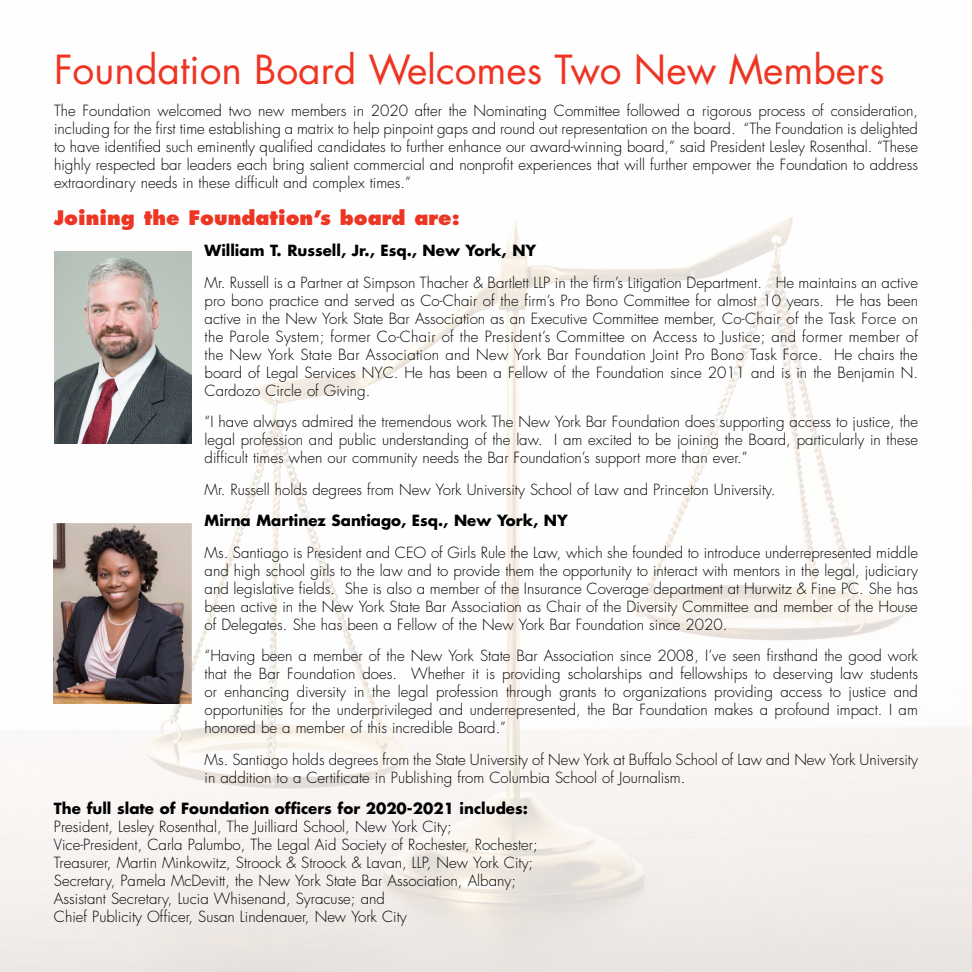
<style>
.page{position:relative;width:972px;height:972px;background:#fff}
.page>*{position:absolute;margin:0;border:0;box-sizing:border-box;transform-origin:0 0}
.t1{font:39px "Futura";color:#ee3524}
.t2{font:800 19.5px "Futura";color:#ee3524}
.t3{font:300 15px/18px "Futura";color:#000;text-align:justify}
.t4{font:700 15px "Futura";color:#000}
</style>
<div class="page">
<img style="left:0;top:217px;width:972px;height:755px">
<img style="left:54px;top:252px;width:137px;height:192px">
<img style="left:54px;top:524px;width:137px;height:180px">
<h1 class="t1" style="left:54px;top:45px;width:832px">Foundation Board Welcomes Two New Members</h1>
<p class="t3" style="left:54px;top:102px;width:866px">The Foundation welcomed two new members in 2020 after the Nominating Committee followed a rigorous process of consideration, including for the first time establishing a matrix to help pinpoint gaps and round out representation on the board. “The Foundation is delighted to have identified such eminently qualified candidates to further enhance our award-winning board,” said President Lesley Rosenthal. “These highly respected bar leaders each bring salient commercial and nonprofit experiences that will further empower the Foundation to address extraordinary needs in these difficult and complex times.”</p>
<h2 class="t2" style="left:54px;top:205px;width:407px">Joining the Foundation’s board are:</h2>
<p class="t4" style="left:205px;top:240px;width:333px">William T. Russell, Jr., Esq., New York, NY</p>
<p class="t3" style="left:205px;top:273px;width:715px">Mr. Russell is a Partner at Simpson Thacher &amp; Bartlett LLP in the firm’s Litigation Department. He maintains an active pro bono practice and served as Co-Chair of the firm’s Pro Bono Committee for almost 10 years. He has been active in the New York State Bar Association as an Executive Committee member, Co-Chair of the Task Force on the Parole System; former Co-Chair of the President’s Committee on Access to Justice; and former member of the New York State Bar Association and New York Bar Foundation Joint Pro Bono Task Force. He chairs the board of Legal Services NYC. He has been a Fellow of the Foundation since 2011 and is in the Benjamin N.<br>Cardozo Circle of Giving.</p>
<p class="t3" style="left:205px;top:413px;width:715px">“I have always admired the tremendous work The New York Bar Foundation does supporting access to justice, the legal profession and public understanding of the law. I am excited to be joining the Board, particularly in these difficult times when our community needs the Bar Foundation’s support more than ever.”</p>
<p class="t3" style="left:205px;top:480px;width:572px">Mr. Russell holds degrees from New York University School of Law and Princeton University.</p>
<p class="t4" style="left:205px;top:510px;width:365px">Mirna Martinez Santiago, Esq., New York, NY</p>
<p class="t3" style="left:205px;top:543px;width:715px">Ms. Santiago is President and CEO of Girls Rule the Law, which she founded to introduce underrepresented middle and high school girls to the law and to provide them the opportunity to interact with mentors in the legal, judiciary and legislative fields. She is also a member of the Insurance Coverage department at Hurwitz &amp; Fine PC. She has been active in the New York State Bar Association as Chair of the Diversity Committee and member of the House of Delegates. She has been a Fellow of the New York Bar Foundation since 2020.</p>
<p class="t3" style="left:205px;top:647px;width:715px">“Having been a member of the New York State Bar Association since 2008, I’ve seen firsthand the good work that the Bar Foundation does. Whether it is providing scholarships and fellowships to deserving law students or enhancing diversity in the legal profession through grants to organizations providing access to justice and opportunities for the underprivileged and underrepresented, the Bar Foundation makes a profound impact. I am honored be a member of this incredible Board.”</p>
<p class="t3" style="left:205px;top:750px;width:715px">Ms. Santiago holds degrees from the State University of New York at Buffalo School of Law and New York University in addition to a Certificate in Publishing from Columbia School of Journalism.</p>
<p class="t4" style="left:54px;top:798px;width:475px">The full slate of Foundation officers for 2020-2021 includes:</p>
<p class="t3" style="left:54px;top:818px;width:485px;text-align:left">President, Lesley Rosenthal, The Juilliard School, New York City; Vice-President, Carla Palumbo, The Legal Aid Society of Rochester, Rochester; Treasurer, Martin Minkowitz, Stroock &amp; Stroock &amp; Lavan, LLP, New York City; Secretary, Pamela McDevitt, the New York State Bar Association, Albany; Assistant Secretary, Lucia Whisenand, Syracuse; and<br>Chief Publicity Officer, Susan Lindenauer, New York City</p>
</div>
